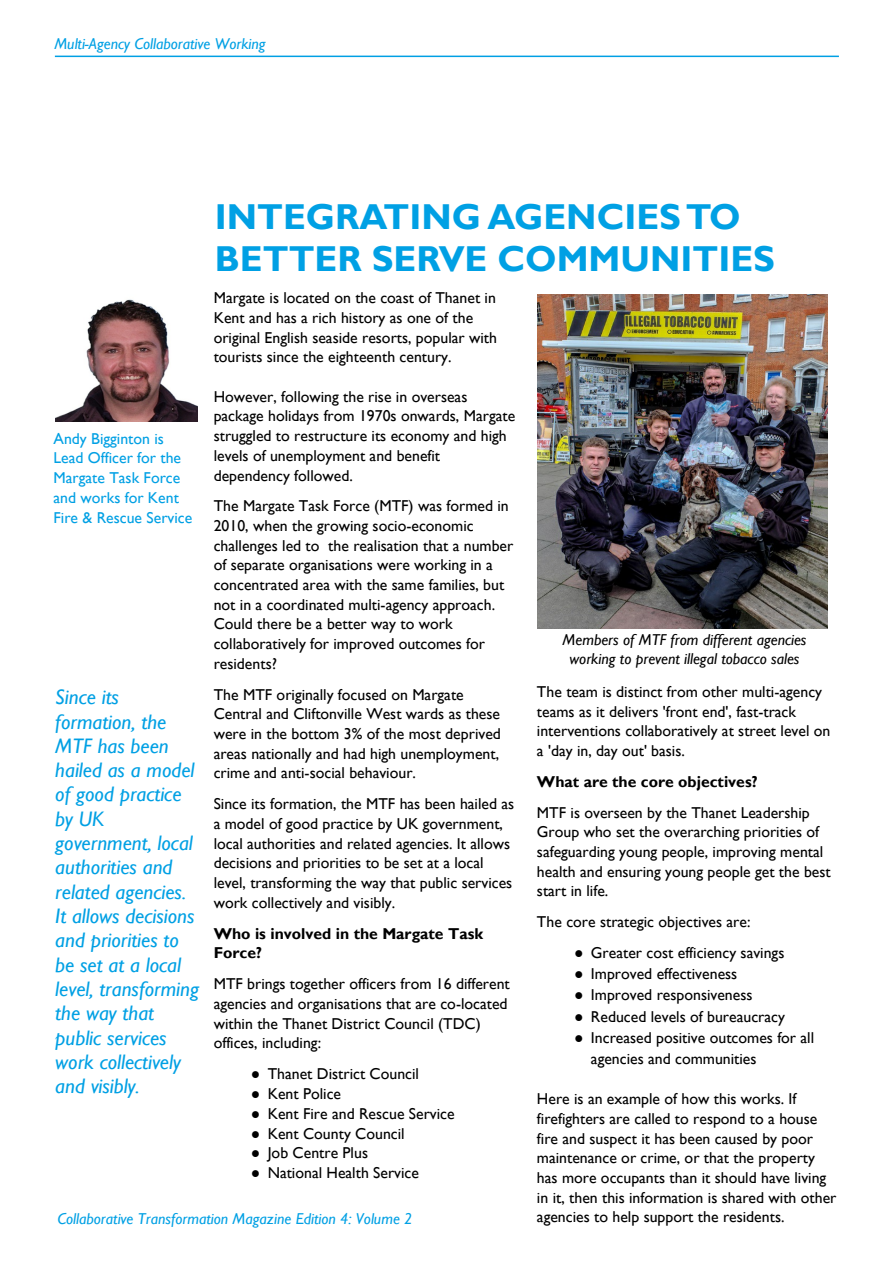
<style>
.page{position:relative;width:893px;height:1263px;background:#fff}
.page>*{position:absolute;margin:0;border:0;box-sizing:border-box;transform-origin:0 0}
.t1{font:700 36px/41.7px "Gill Sans";color:#00a0e4}
.t2{font:italic 21px/24.3px "Gill Sans";color:#00a0e4}
.t3{font:15.75px/19.6px "Gill Sans";color:#000}
.t4{font:italic 15.75px "Gill Sans";color:#00a0e4}
.t5{font:15.75px/19.6px "Gill Sans";color:#00a0e4}
.t6{font:italic 15.75px/18.3px "Gill Sans";color:#000;text-align:center}
.t7{font:700 15.75px/19.6px "Gill Sans";color:#000}
.s1{font-family:"Times New Roman"}
</style>
<div class="page">
<hr style="left:55px;top:56px;width:784px;height:1px;background:#00a0e4">
<img style="left:537px;top:294px;width:290px;height:335px">
<img style="left:55px;top:299px;width:142px;height:122px">
<p class="t4" style="left:54px;top:38px;width:213px">Multi-Agency Collaborative Working</p>
<h1 class="t1" style="left:215px;top:200px;width:562px">INTEGRATING AGENCIES TO<br>BETTER SERVE COMMUNITIES</h1>
<p class="t3" style="left:214px;top:290px;width:285px">Margate is located on the coast of Thanet in Kent and has a rich history as one of the original English seaside resorts, popular with tourists since the eighteenth century.</p>
<p class="t3" style="left:214px;top:388px;width:303px">However, following the rise in overseas package holidays from 1970s onwards, Margate struggled to restructure its economy and high levels of unemployment and benefit dependency followed.</p>
<p class="t3" style="left:214px;top:498px;width:301px">The Margate Task Force (MTF) was formed in 2010, when the growing socio-economic challenges led to the realisation that a number of separate organisations were working in a concentrated area with the same families, but not in a coordinated multi-agency approach.<br>Could there be a better way to work collaboratively for improved outcomes for residents?</p>
<p class="t3" style="left:214px;top:686px;width:289px">The MTF originally focused on Margate Central and Cliftonville West wards as these were in the bottom 3% of the most deprived areas nationally and had high unemployment, crime and anti-social behaviour.</p>
<p class="t3" style="left:214px;top:796px;width:302px">Since its formation, the MTF has been hailed as a model of good practice by UK government, local authorities and related agencies. It allows decisions and priorities to be set at a local level, transforming the way that public services work collectively and visibly.</p>
<p class="t7" style="left:214px;top:925px;width:271px">Who is involved in the Margate Task<br>Force?</p>
<p class="t3" style="left:214px;top:976px;width:298px">MTF brings together officers from 16 different agencies and organisations that are co-located within the Thanet District Council (TDC) offices, including:</p>
<p class="t3" style="left:251px;top:1066px;width:170px"><span class="s1">●</span> Thanet District Council</p>
<p class="t3" style="left:251px;top:1085px;width:92px"><span class="s1">●</span> Kent Police</p>
<p class="t3" style="left:251px;top:1105px;width:205px"><span class="s1">●</span> Kent Fire and Rescue Service</p>
<p class="t3" style="left:251px;top:1125px;width:155px"><span class="s1">●</span> Kent County Council</p>
<p class="t3" style="left:251px;top:1145px;width:119px"><span class="s1">●</span> Job Centre Plus</p>
<p class="t3" style="left:251px;top:1164px;width:170px"><span class="s1">●</span> National Health Service</p>
<p class="t5" style="left:54px;top:430px;width:140px">Andy Bigginton is<br>Lead Officer for the<br>Margate Task Force and works for Kent<br>Fire &amp; Rescue Service</p>
<p class="t6" style="left:563px;top:633px;width:245px">Members of MTF from different agencies working to prevent illegal tobacco sales</p>
<p class="t3" style="left:537px;top:683px;width:295px">The team is distinct from other multi-agency teams as it delivers 'front end', fast-track interventions collaboratively at street level on a 'day in, day out' basis.</p>
<p class="t7" style="left:537px;top:773px;width:222px">What are the core objectives?</p>
<p class="t3" style="left:537px;top:804px;width:295px">MTF is overseen by the Thanet Leadership Group who set the overarching priorities of safeguarding young people, improving mental health and ensuring young people get the best start in life.</p>
<p class="t3" style="left:537px;top:914px;width:215px">The core strategic objectives are:</p>
<p class="t3" style="left:574px;top:945px;width:212px"><span class="s1">●</span> Greater cost efficiency savings</p>
<p class="t3" style="left:574px;top:966px;width:165px"><span class="s1">●</span> Improved effectiveness</p>
<p class="t3" style="left:574px;top:987px;width:180px"><span class="s1">●</span> Improved responsiveness</p>
<p class="t3" style="left:574px;top:1008px;width:212px"><span class="s1">●</span> Reduced levels of bureaucracy</p>
<p class="t3" style="left:591px;top:1028px;width:225px;line-height:21px;text-indent:-17px"><span class="s1">●</span> Increased positive outcomes for all agencies and communities</p>
<p class="t3" style="left:537px;top:1091px;width:301px">Here is an example of how this works. If firefighters are called to respond to a house fire and suspect it has been caused by poor maintenance or crime, or that the property has more occupants than it should have living in it, then this information is shared with other agencies to help support the residents.</p>
<p class="t2" style="left:55px;top:687px;width:145px">Since its formation, the<br>MTF has been hailed as a model of good practice by UK government, local authorities and related agencies.<br>It allows decisions and priorities to be set at a local level, transforming the way that public services work collectively and visibly.</p>
<p class="t4" style="left:58px;top:1213px;width:356px">Collaborative Transformation Magazine Edition 4: Volume 2</p>
</div>
